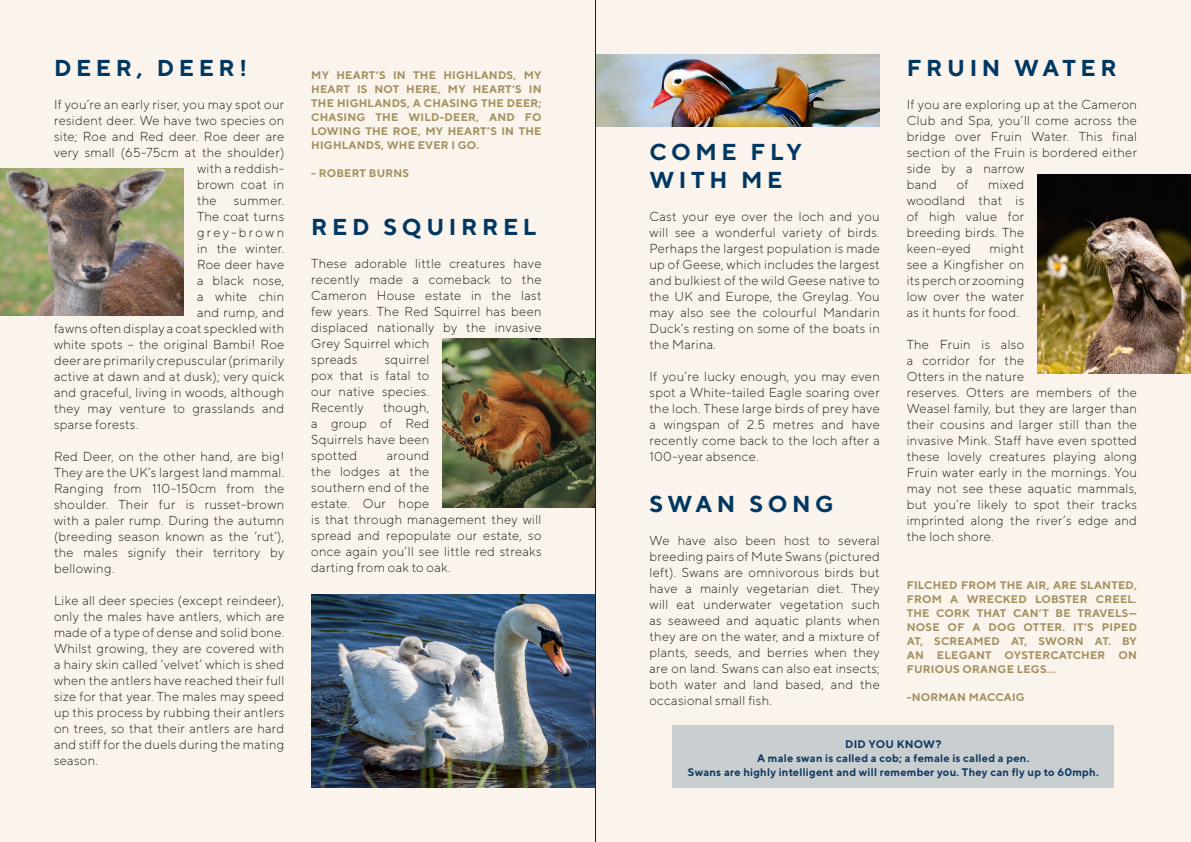
<style>
.page{position:relative;width:1191px;height:842px;background:#fbf4ec}
.page>*{position:absolute;margin:0;border:0;box-sizing:border-box;transform-origin:0 0}
.t1{font:700 23px/28px "TT Norms";letter-spacing:.2em;color:#003863}
.t2{font:300 13px/16px "TT Norms";letter-spacing:.02em;color:#231f20;text-align:justify}
.t3{font:300 13px "TT Norms";letter-spacing:.17em;color:#231f20}
.t4{font:700 11px/14px "TT Norms";letter-spacing:.02em;color:#a29161;text-align:justify}
.t5{font:700 11px "TT Norms";letter-spacing:.02em;color:#103962}
</style>
<div class="page">
<img style="left:311px;top:594px;width:284px;height:194px">
<img style="left:0;top:169px;width:183px;height:146px">
<img style="left:443px;top:339px;width:152px;height:168px">
<img style="left:596px;top:54px;width:283px;height:72px">
<div style="left:672px;top:725px;width:442px;height:63px;background:#c9cfd1"></div>
<img style="left:1037px;top:174px;width:154px;height:199px">
<hr style="left:595px;top:0;width:1px;height:842px;background:#231f20">
<p class="t1" style="left:54px;top:53px;width:195px">DEER, DEER!</p>
<p class="t2" style="left:54px;top:96px;width:232px">If you’re an early riser, you may spot our</p>
<p class="t2" style="left:54px;top:112px;width:232px">resident deer. We have two species on</p>
<p class="t2" style="left:54px;top:128px;width:232px">site; Roe and Red deer. Roe deer are</p>
<p class="t2" style="left:54px;top:144px;width:232px">very small (65-75cm at the shoulder)</p>
<p class="t2" style="left:197px;top:160px;width:89px">with a reddish-</p>
<p class="t2" style="left:197px;top:176px;width:89px">brown coat in</p>
<p class="t2" style="left:197px;top:192px;width:21px">the</p>
<p class="t2" style="left:234px;top:192px;width:52px">summer.</p>
<p class="t2" style="left:197px;top:208px;width:89px">The coat turns</p>
<p class="t3" style="left:197px;top:225px;width:89px">grey-brown</p>
<p class="t2" style="left:197px;top:240px;width:89px">in the winter.</p>
<p class="t2" style="left:197px;top:256px;width:89px">Roe deer have</p>
<p class="t2" style="left:197px;top:272px;width:89px">a black nose,</p>
<p class="t2" style="left:197px;top:288px;width:89px">a white chin</p>
<p class="t2" style="left:197px;top:304px;width:89px">and rump, and</p>
<p class="t2" style="left:54px;top:320px;width:232px">fawns often display a coat speckled with</p>
<p class="t2" style="left:54px;top:336px;width:232px">white spots – the original Bambi! Roe</p>
<p class="t2" style="left:54px;top:352px;width:232px">deer are primarily crepuscular (primarily</p>
<p class="t2" style="left:54px;top:368px;width:232px">active at dawn and at dusk); very quick</p>
<p class="t2" style="left:54px;top:384px;width:232px">and graceful, living in woods, although</p>
<p class="t2" style="left:54px;top:400px;width:232px">they may venture to grasslands and</p>
<p class="t2" style="left:54px;top:416px;width:86px">sparse forests.</p>
<p class="t2" style="left:54px;top:448px;width:232px">Red Deer, on the other hand, are big!<br>They are the UK’s largest land mammal.<br>Ranging from 110-150cm from the shoulder. Their fur is russet-brown with a paler rump. During the autumn (breeding season known as the ‘rut’), the males signify their territory by bellowing.</p>
<p class="t2" style="left:54px;top:592px;width:232px">Like all deer species (except reindeer), only the males have antlers, which are made of a type of dense and solid bone.<br>Whilst growing, they are covered with a hairy skin called ‘velvet’ which is shed when the antlers have reached their full size for that year. The males may speed up this process by rubbing their antlers on trees, so that their antlers are hard and stiff for the duels during the mating season.</p>
<p class="t4" style="left:311px;top:67px;width:232px">MY HEART’S IN THE HIGHLANDS, MY HEART IS NOT HERE, MY HEART’S IN THE HIGHLANDS, A CHASING THE DEER; CHASING THE WILD-DEER, AND FO LOWING THE ROE, MY HEART’S IN THE HIGHLANDS, WHE EVER I GO.</p>
<p class="t4" style="left:311px;top:165px;width:99px">- ROBERT BURNS</p>
<p class="t1" style="left:311px;top:213px;width:227px">RED SQUIRREL</p>
<p class="t2" style="left:311px;top:255px;width:232px;text-align:left">These adorable little creatures have recently made a comeback to the<br>Cameron House estate in the last few years. The Red Squirrel has been displaced nationally by the invasive<br>Grey Squirrel which<br>spreads</p>
<p class="t2" style="left:311px;top:351px;width:120px;text-indent:74px">squirrel pox that is fatal to our native species.<br>Recently</p>
<p class="t2" style="left:311px;top:399px;width:120px;text-indent:72px">though, a group of Red Squirrels have been spotted</p>
<p class="t2" style="left:311px;top:447px;width:232px;text-align:left;text-indent:76px">around<br>the lodges at the<br>southern end of the<br>estate. Our hope<br>is that through management they will spread and repopulate our estate, so once again you’ll see little red streaks darting from oak to oak.</p>
<p class="t1" style="left:906px;top:53px;width:211px">FRUIN WATER</p>
<p class="t2" style="left:906px;top:96px;width:232px;text-align:left">If you are exploring up at the Cameron<br>Club and Spa, you’ll come across the bridge over Fruin Water. This final section of the Fruin is bordered either side by a narrow<br>band</p>
<p class="t1" style="left:649px;top:137px;width:154px">COME FLY<br>WITH ME</p>
<p class="t2" style="left:649px;top:208px;width:232px">Cast your eye over the loch and you will see a wonderful variety of birds.<br>Perhaps the largest population is made up of Geese, which includes the largest and bulkiest of the wild Geese native to the UK and Europe, the Greylag. You may also see the colourful Mandarin Duck’s resting on some of the boats in the Marina.</p>
<p class="t2" style="left:649px;top:368px;width:232px">If you’re lucky enough, you may even spot a White-tailed Eagle soaring over the loch. These large birds of prey have a wingspan of 2.5 metres and have recently come back to the loch after a 100-year absence.</p>
<p class="t1" style="left:649px;top:489px;width:186px">SWAN SONG</p>
<p class="t2" style="left:649px;top:532px;width:232px">We have also been host to several breeding pairs of Mute Swans (pictured left). Swans are omnivorous birds but have a mainly vegetarian diet. They will eat underwater vegetation such as seaweed and aquatic plants when they are on the water, and a mixture of plants, seeds, and berries when they are on land. Swans can also eat insects; both water and land based, and the occasional small fish.</p>
<p class="t2" style="left:956px;top:176px;width:13px">of</p>
<p class="t2" style="left:906px;top:176px;width:119px;text-indent:81px">mixed woodland that is of high value for breeding birds. The keen-eyed</p>
<p class="t2" style="left:906px;top:240px;width:119px;text-indent:83px">might see a Kingfisher on its perch or zooming low over the water as it hunts for food.</p>
<p class="t2" style="left:906px;top:336px;width:232px;text-align:left">The Fruin is also<br>a corridor for the<br>Otters in the nature<br>reserves. Otters are members of the<br>Weasel family, but they are larger than their cousins and larger still than the invasive Mink. Staff have even spotted these lovely creatures playing along<br>Fruin water early in the mornings. You may not see these aquatic mammals, but you’re likely to spot their tracks imprinted along the river’s edge and the loch shore.</p>
<p class="t4" style="left:906px;top:578px;width:232px">FILCHED FROM THE AIR, ARE SLANTED, FROM A WRECKED LOBSTER CREEL.<br>THE CORK THAT CAN’T BE TRAVELS— NOSE OF A DOG OTTER. IT’S PIPED AT, SCREAMED AT, SWORN AT. BY AN ELEGANT OYSTERCATCHER ON FURIOUS ORANGE LEGS…</p>
<p class="t4" style="left:906px;top:690px;width:120px">-NORMAN MACCAIG</p>
<p class="t5" style="left:845px;top:737px;width:98px">DID YOU KNOW?</p>
<p class="t5" style="left:757px;top:751px;width:274px">A male swan is called a cob; a female is called a pen.</p>
<p class="t5" style="left:688px;top:765px;width:412px">Swans are highly intelligent and will remember you. They can fly up to 60mph.</p>
</div>
